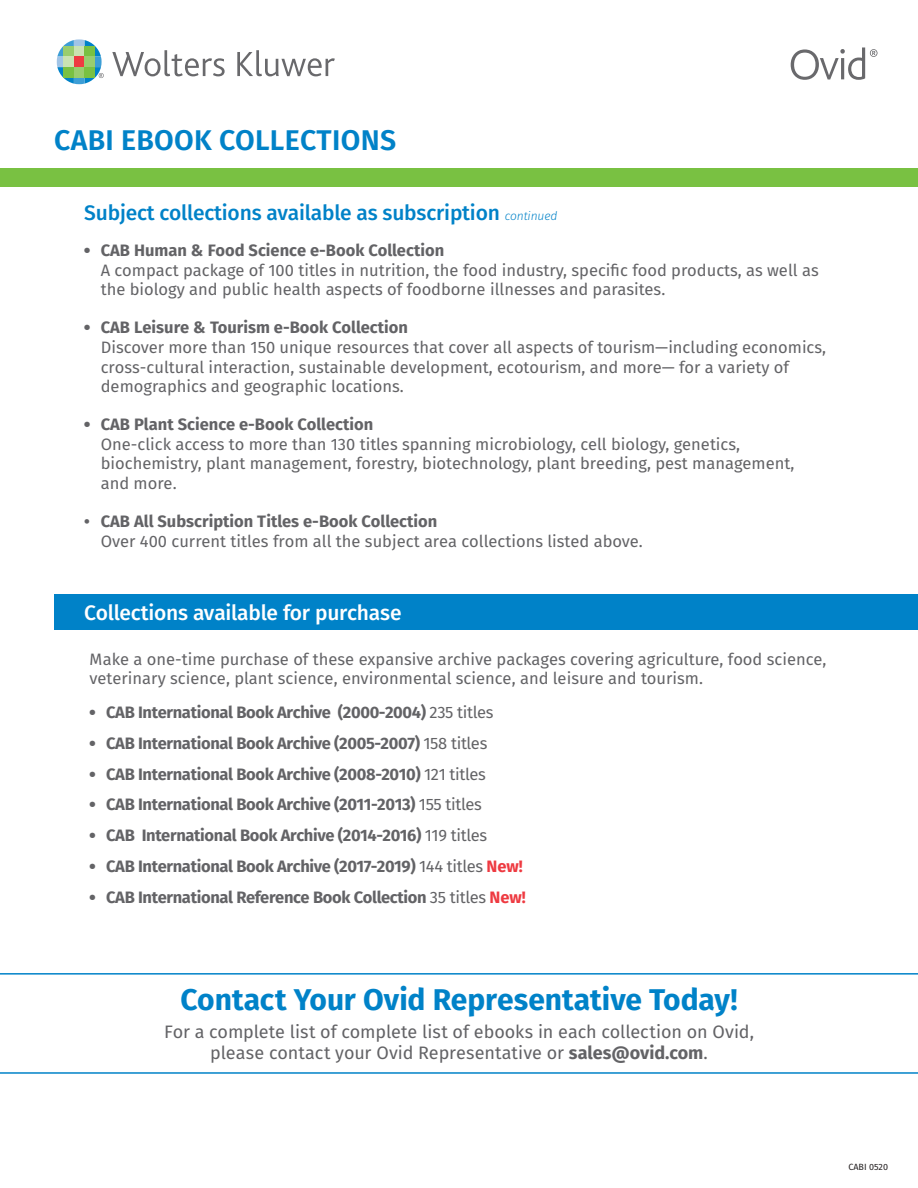
<style>
.page{position:relative;width:918px;height:1188px;background:#fff}
.page>*{position:absolute;margin:0;border:0;box-sizing:border-box;transform-origin:0 0}
.t1{font:700 30px "Fira Sans";letter-spacing:-.005em;color:#0082c8}
.t2{font:600 28.5px "Fira Sans";letter-spacing:.01em;color:#0082c8}
.t3{font:500 21px "Fira Sans";letter-spacing:-.01em;color:#0082c8}
.t4{font:500 21px "Fira Sans";letter-spacing:-.01em;color:#fff}
.t5{font:18px/21px "Fira Sans";letter-spacing:-.005em;color:#636366;text-align:center}
.t6{font:16.5px/19.8px "Fira Sans";color:#636366}
.t7{font:700 16.5px "Fira Sans";letter-spacing:-.02em;color:#636366}
.t8{font:700 16.5px "Fira Sans";color:#636366}
.t9{font:9px "Fira Sans";color:#231f20}
.s1{font-weight:300;font-style:italic;font-size:12px}
.s2{font-weight:900}
.s3{font-weight:700}
.s4{font-weight:400}
.s5{color:#ee3a41}
</style>
<div class="page">
<div style="left:0;top:168px;width:918px;height:19px;background:#79c142"></div>
<div style="left:54px;top:594px;width:864px;height:35px;background:#0082c8"></div>
<svg style="left:57px;top:39px;width:47px;height:45px"></svg>
<svg style="left:112px;top:50px;width:113px;height:26px"></svg>
<svg style="left:237px;top:50px;width:98px;height:26px"></svg>
<svg style="left:791px;top:47px;width:86px;height:33px"></svg>
<hr style="left:0;top:973px;width:918px;height:2px;background:#0082c8">
<hr style="left:0;top:1072px;width:918px;height:2px;background:#0082c8">
<h2 class="t2" style="left:54px;top:116px;width:344px">CABI EBOOK COLLECTIONS</h2>
<p class="t3" style="left:84px;top:196px;width:475px">Subject collections available as subscription <span class="s1">continued</span></p>
<p class="t6" style="left:101px;top:240px;width:720px;text-indent:-17px"><span class="s2">•</span> <span class="s3">CAB Human &amp; Food Science e-Book Collection<br></span>A compact package of 100 titles in nutrition, the food industry, specific food products, as well as the biology and public health aspects of foodborne illnesses and parasites.</p>
<p class="t6" style="left:101px;top:317px;width:727px;text-indent:-17px"><span class="s2">•</span> <span class="s3">CAB Leisure &amp; Tourism e-Book Collection<br></span>Discover more than 150 unique resources that cover all aspects of tourism—including economics, cross-cultural interaction, sustainable development, ecotourism, and more— for a variety of demographics and geographic locations.</p>
<p class="t6" style="left:101px;top:414px;width:695px;text-indent:-17px"><span class="s2">•</span> <span class="s3">CAB Plant Science e-Book Collection<br></span>One-click access to more than 130 titles spanning microbiology, cell biology, genetics, biochemistry, plant management, forestry, biotechnology, plant breeding, pest management, and more.</p>
<p class="t8" style="left:84px;top:507px;width:355px">• CAB All Subscription Titles e-Book Collection</p>
<p class="t6" style="left:101px;top:530px;width:544px">Over 400 current titles from all the subject area collections listed above.</p>
<p class="t4" style="left:84px;top:596px;width:319px">Collections available for purchase</p>
<p class="t6" style="left:90px;top:648px;width:738px">Make a one-time purchase of these expansive archive packages covering agriculture, food science, veterinary science, plant science, environmental science, and leisure and tourism.</p>
<p class="t7" style="left:90px;top:698px;width:405px"><span class="s2">•</span> CAB International Book Archive (2000-2004) <span class="s4">235 titles</span></p>
<p class="t7" style="left:90px;top:729px;width:399px"><span class="s2">•</span> CAB International Book Archive (2005-2007) <span class="s4">158 titles</span></p>
<p class="t7" style="left:90px;top:760px;width:398px"><span class="s2">•</span> CAB International Book Archive (2008-2010) <span class="s4">121 titles</span></p>
<p class="t7" style="left:90px;top:791px;width:394px"><span class="s2">•</span> CAB International Book Archive (2011-2013) <span class="s4">155 titles</span></p>
<p class="t7" style="left:90px;top:821px;width:399px"><span class="s2">•</span> CAB International Book Archive (2014-2016) <span class="s4">119 titles</span></p>
<p class="t7" style="left:90px;top:852px;width:435px"><span class="s2">•</span> CAB International Book Archive (2017-2019) <span class="s4">144 titles</span> <span class="s5">New!</span></p>
<p class="t7" style="left:90px;top:883px;width:438px"><span class="s2">•</span> CAB International Reference Book Collection <span class="s4">35 titles</span> <span class="s5">New!</span></p>
<h1 class="t1" style="left:180px;top:974px;width:559px">Contact Your Ovid Representative Today!</h1>
<p class="t5" style="left:164px;top:1021px;width:591px">For a complete list of complete list of ebooks in each collection on Ovid, please contact your Ovid Representative or <span class="s3">sales@ovid.com</span>.</p>
<p class="t9" style="left:848px;top:1161px;width:41px">CABI 0520</p>
</div>
